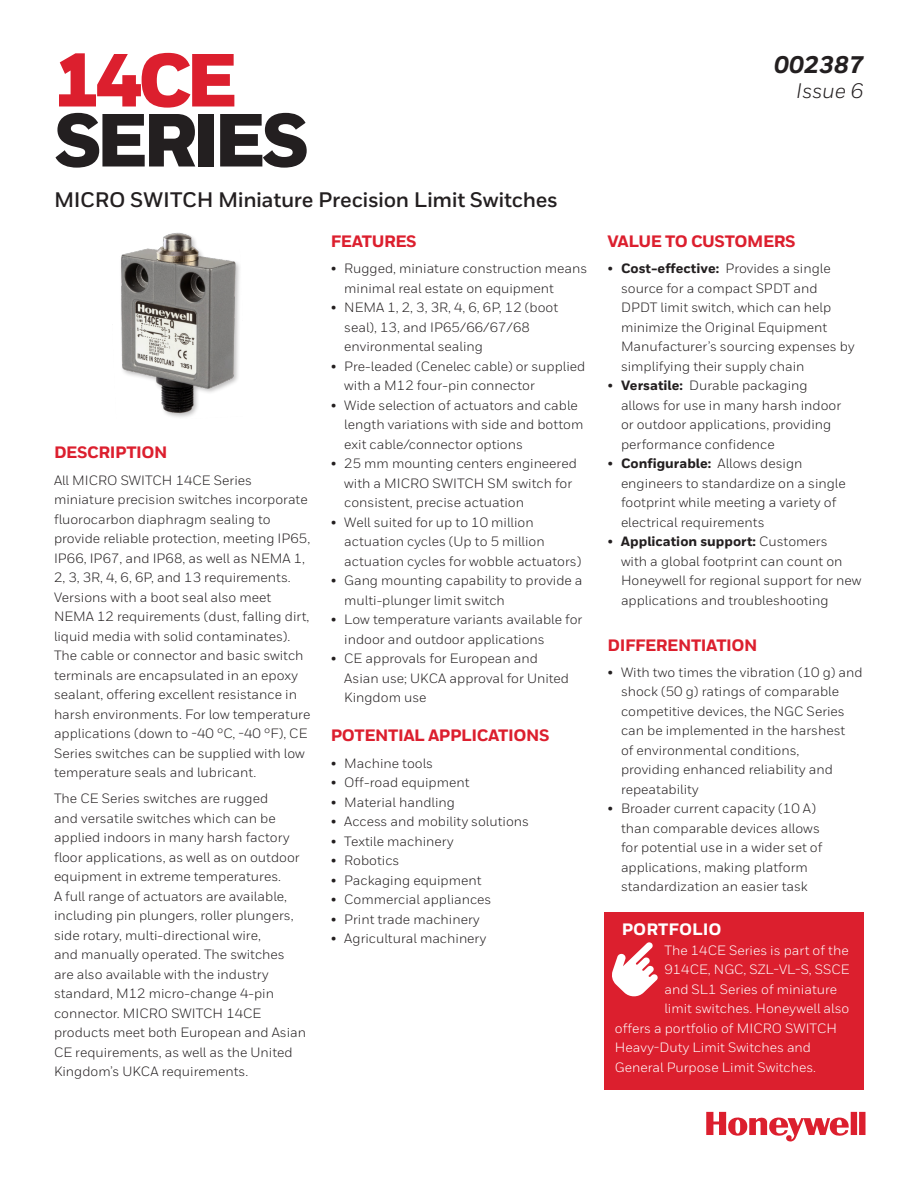
<style>
.page{position:relative;width:918px;height:1188px;background:#fff}
.page>*{position:absolute;margin:0;border:0;box-sizing:border-box;transform-origin:0 0}
._01_Cover__Heading_A{font:900 75px/60px "Honeywell Sans";letter-spacing:-.07em;color:#231f20}
.t1{font:italic 800 24px "Honeywell Sans";color:#231f20}
._02_Cover__Subtitle{font:700 21px "Honeywell Sans";letter-spacing:-.015em;color:#231f20}
.t2{font:italic 21px "Honeywell Sans";letter-spacing:-.005em;color:#231f20}
.t3{font:800 16.5px "Honeywell Sans";letter-spacing:-.025em;color:#dc1f2e}
.t4{font:800 16.5px "Honeywell Sans";color:#fff}
.text_bullets_-_first{font:13.5px/19.5px "Honeywell Sans";color:#231f20}
.text_bullets_-_first-2{font:13.5px "Honeywell Sans";color:#fff}
.s1{color:#dc1f2e}
.s2{font-weight:800}
</style>
<div class="page">
<svg style="left:706px;top:1112px;width:160px;height:30px"></svg>
<div style="left:604px;top:912px;width:260px;height:177px;background:#dc1f2e"></div>
<svg style="left:612px;top:942px;width:46px;height:54px"></svg>
<img style="left:121px;top:232px;width:119px;height:185px">
<p class="_01_Cover__Heading_A" style="left:54px;top:54px;width:257px"><span class="s1">14CE<br></span>SERIES</p>
<p class="_02_Cover__Subtitle" style="left:54px;top:187px;width:505px">MICRO SWITCH Miniature Precision Limit Switches</p>
<p class="t3" style="left:54px;top:443px;width:115px">DESCRIPTION</p>
<p class="text_bullets_-_first" style="left:54px;top:470px;width:258px">All MICRO SWITCH 14CE Series miniature precision switches incorporate fluorocarbon diaphragm sealing to provide reliable protection, meeting IP65, IP66, IP67, and IP68, as well as NEMA 1, 2, 3, 3R, 4, 6, 6P, and 13 requirements.<br>Versions with a boot seal also meet NEMA 12 requirements (dust, falling dirt, liquid media with solid contaminates).<br>The cable or connector and basic switch terminals are encapsulated in an epoxy sealant, offering excellent resistance in harsh environments. For low temperature applications (down to -40 °C, -40 °F), CE Series switches can be supplied with low temperature seals and lubricant.</p>
<p class="text_bullets_-_first" style="left:54px;top:789px;width:254px">The CE Series switches are rugged<br>and versatile switches which can be applied indoors in many harsh factory floor applications, as well as on outdoor equipment in extreme temperatures.<br>A full range of actuators are available, including pin plungers, roller plungers, side rotary, multi-directional wire,<br>and manually operated. The switches are also available with the industry standard, M12 micro-change 4-pin connector. MICRO SWITCH 14CE products meet both European and Asian CE requirements, as well as the United Kingdom’s UKCA requirements.</p>
<p class="t3" style="left:331px;top:231px;width:88px">FEATURES</p>
<p class="text_bullets_-_first" style="left:344px;top:259px;width:244px;text-indent:-14px">• Rugged, miniature construction means minimal real estate on equipment</p>
<p class="text_bullets_-_first" style="left:344px;top:298px;width:215px;text-indent:-14px">• NEMA 1, 2, 3, 3R, 4, 6, 6P, 12 (boot seal), 13, and IP65/66/67/68 environmental sealing</p>
<p class="text_bullets_-_first" style="left:344px;top:356px;width:243px;text-indent:-14px">• Pre-leaded (Cenelec cable) or supplied with a M12 four-pin connector</p>
<p class="text_bullets_-_first" style="left:344px;top:395px;width:241px;text-indent:-14px">• Wide selection of actuators and cable length variations with side and bottom exit cable/connector options</p>
<p class="text_bullets_-_first" style="left:344px;top:454px;width:234px;text-indent:-14px">• 25 mm mounting centers engineered with a MICRO SWITCH SM switch for consistent, precise actuation</p>
<p class="text_bullets_-_first" style="left:344px;top:512px;width:239px;text-indent:-14px">• Well suited for up to 10 million actuation cycles (Up to 5 million actuation cycles for wobble actuators)</p>
<p class="text_bullets_-_first" style="left:344px;top:571px;width:240px;text-indent:-14px">• Gang mounting capability to provide a multi-plunger limit switch</p>
<p class="text_bullets_-_first" style="left:344px;top:610px;width:240px;text-indent:-14px">• Low temperature variants available for indoor and outdoor applications</p>
<p class="text_bullets_-_first" style="left:344px;top:649px;width:226px;text-indent:-14px">• CE approvals for European and<br>Asian use; UKCA approval for United<br>Kingdom use</p>
<p class="t3" style="left:331px;top:725px;width:220px">POTENTIAL APPLICATIONS</p>
<p class="text_bullets_-_first" style="left:331px;top:753px;width:104px">• Machine tools</p>
<p class="text_bullets_-_first" style="left:331px;top:773px;width:140px">• Off-road equipment</p>
<p class="text_bullets_-_first" style="left:331px;top:792px;width:126px">• Material handling</p>
<p class="text_bullets_-_first" style="left:331px;top:812px;width:200px">• Access and mobility solutions</p>
<p class="text_bullets_-_first" style="left:331px;top:831px;width:124px">• Textile machinery</p>
<p class="text_bullets_-_first" style="left:331px;top:851px;width:70px">• Robotics</p>
<p class="text_bullets_-_first" style="left:331px;top:870px;width:152px">• Packaging equipment</p>
<p class="text_bullets_-_first" style="left:331px;top:890px;width:162px">• Commercial appliances</p>
<p class="text_bullets_-_first" style="left:331px;top:909px;width:151px">• Print trade machinery</p>
<p class="text_bullets_-_first" style="left:331px;top:929px;width:157px">• Agricultural machinery</p>
<p class="t1" style="left:774px;top:50px;width:91px">002387</p>
<p class="t2" style="left:796px;top:78px;width:69px">Issue 6</p>
<p class="t3" style="left:608px;top:231px;width:190px">VALUE TO CUSTOMERS</p>
<p class="text_bullets_-_first" style="left:621px;top:259px;width:235px;text-indent:-14px">• <span class="s2">Cost-effective:</span> Provides a single source for a compact SPDT and DPDT limit switch, which can help minimize the Original Equipment Manufacturer’s sourcing expenses by simplifying their supply chain</p>
<p class="text_bullets_-_first" style="left:621px;top:376px;width:222px;text-indent:-14px">• <span class="s2">Versatile:</span> Durable packaging allows for use in many harsh indoor or outdoor applications, providing performance confidence</p>
<p class="text_bullets_-_first" style="left:621px;top:454px;width:226px;text-indent:-14px">• <span class="s2">Configurable:</span> Allows design engineers to standardize on a single footprint while meeting a variety of electrical requirements</p>
<p class="text_bullets_-_first" style="left:621px;top:532px;width:242px;text-indent:-14px">• <span class="s2">Application support:</span> Customers<br>with a global footprint can count on Honeywell for regional support for new applications and troubleshooting</p>
<p class="t3" style="left:608px;top:635px;width:152px">DIFFERENTIATION</p>
<p class="text_bullets_-_first" style="left:621px;top:662px;width:243px;text-indent:-14px">• With two times the vibration (10 g) and shock (50 g) ratings of comparable competitive devices, the NGC Series can be implemented in the harshest<br>of environmental conditions,<br>providing enhanced reliability and repeatability</p>
<p class="text_bullets_-_first" style="left:621px;top:799px;width:203px;text-indent:-14px">• Broader current capacity (10 A) than comparable devices allows for potential use in a wider set of applications, making platform standardization an easier task</p>
<p class="t4" style="left:622px;top:920px;width:101px">PORTFOLIO</p>
<p class="text_bullets_-_first-2" style="left:664px;top:942px;width:186px">The 14CE Series is part of the</p>
<p class="text_bullets_-_first-2" style="left:664px;top:962px;width:187px">914CE, NGC, SZL-VL-S, SSCE</p>
<p class="text_bullets_-_first-2" style="left:664px;top:981px;width:174px">and SL1 Series of miniature</p>
<p class="text_bullets_-_first-2" style="left:664px;top:1001px;width:187px">limit switches. Honeywell also</p>
<p class="text_bullets_-_first-2" style="left:615px;top:1020px;width:224px">offers a portfolio of MICRO SWITCH</p>
<p class="text_bullets_-_first-2" style="left:615px;top:1040px;width:198px">Heavy-Duty Limit Switches and</p>
<p class="text_bullets_-_first-2" style="left:615px;top:1059px;width:203px">General Purpose Limit Switches.</p>
</div>
